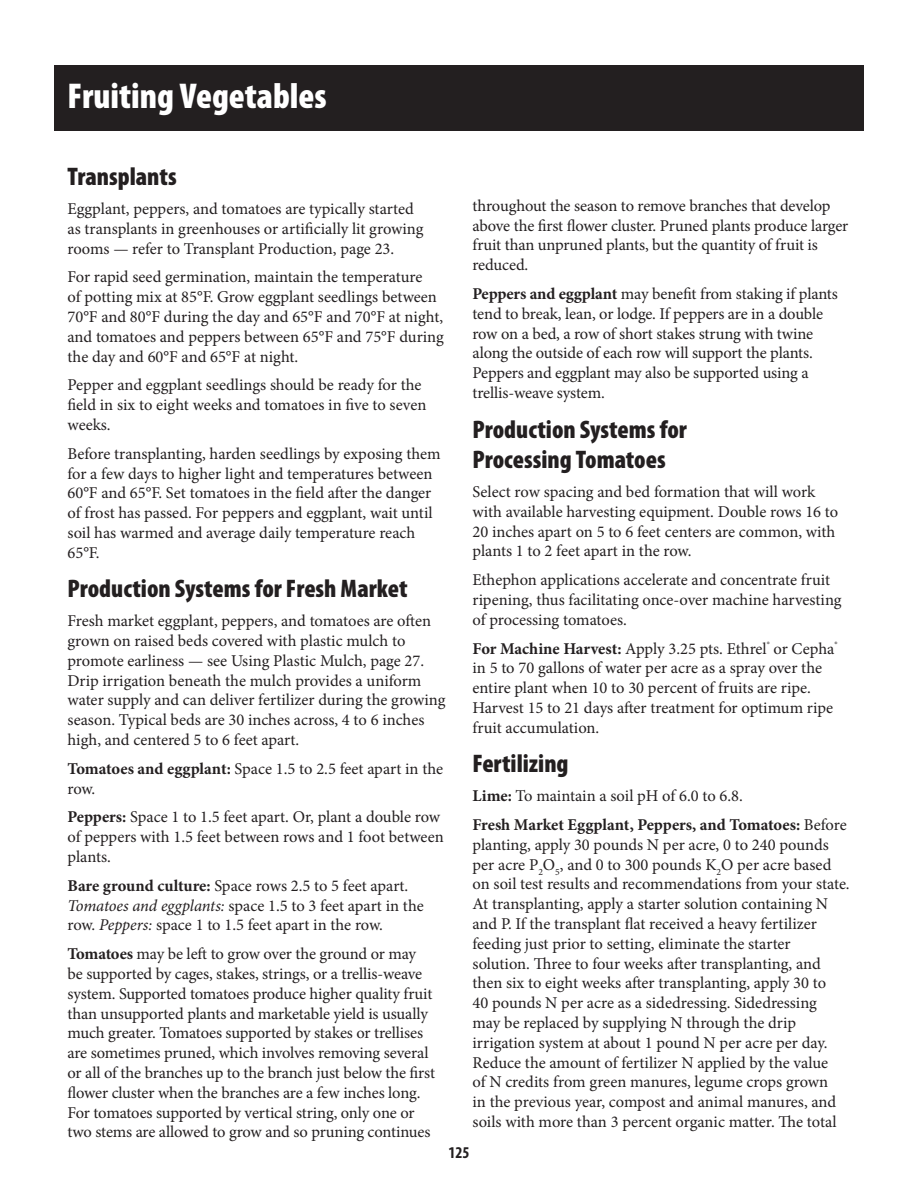
<style>
.page{position:relative;width:918px;height:1188px;background:#fff}
.page>*{position:absolute;margin:0;border:0;box-sizing:border-box;transform-origin:0 0}
.CHAPTER_HEADING{font:900 condensed 36px "Myriad Pro";color:#fff}
.HEADING_2{font:900 condensed 25.5px/30.6px "Myriad Pro";color:#231f20}
.Body_Text{font:16.5px/19.8px "Minion Pro";letter-spacing:-.005em;color:#231f20}
.t1{font:700 condensed 16.5px "Myriad Pro";color:#231f20}
.s1{font-weight:700}
.s2{font-style:italic}
</style>
<div class="page">
<div style="left:54px;top:65px;width:810px;height:66px;background:#231f20"></div>
<p class="CHAPTER_HEADING" style="left:68px;top:73px;width:261px">Fruiting Vegetables</p>
<p class="HEADING_2" style="left:68px;top:161px;width:111px">Transplants</p>
<p class="Body_Text" style="left:68px;top:199px;width:358px">Eggplant, peppers, and tomatoes are typically started as transplants in greenhouses or artificially lit growing rooms — refer to Transplant Production, page 23.</p>
<p class="Body_Text" style="left:68px;top:267px;width:378px">For rapid seed germination, maintain the temperature<br>of potting mix at 85°F. Grow eggplant seedlings between 70°F and 80°F during the day and 65°F and 70°F at night, and tomatoes and peppers between 65°F and 75°F during the day and 60°F and 65°F at night.</p>
<p class="Body_Text" style="left:68px;top:375px;width:360px">Pepper and eggplant seedlings should be ready for the field in six to eight weeks and tomatoes in five to seven weeks.</p>
<p class="Body_Text" style="left:68px;top:444px;width:375px">Before transplanting, harden seedlings by exposing them for a few days to higher light and temperatures between 60°F and 65°F. Set tomatoes in the field after the danger of frost has passed. For peppers and eggplant, wait until soil has warmed and average daily temperature reach 65°F.</p>
<p class="HEADING_2" style="left:68px;top:573px;width:342px">Production Systems for Fresh Market</p>
<p class="Body_Text" style="left:68px;top:611px;width:379px">Fresh market eggplant, peppers, and tomatoes are often grown on raised beds covered with plastic mulch to promote earliness — see Using Plastic Mulch, page 27.<br>Drip irrigation beneath the mulch provides a uniform water supply and can deliver fertilizer during the growing season. Typical beds are 30 inches across, 4 to 6 inches high, and centered 5 to 6 feet apart.</p>
<p class="Body_Text" style="left:68px;top:759px;width:377px"><span class="s1">Tomatoes and eggplant:</span> Space 1.5 to 2.5 feet apart in the row.</p>
<p class="Body_Text" style="left:68px;top:807px;width:378px"><span class="s1">Peppers:</span> Space 1 to 1.5 feet apart. Or, plant a double row of peppers with 1.5 feet between rows and 1 foot between plants.</p>
<p class="Body_Text" style="left:68px;top:876px;width:358px"><span class="s1">Bare ground culture:</span> Space rows 2.5 to 5 feet apart.<br><span class="s2">Tomatoes and eggplants:</span> space 1.5 to 3 feet apart in the row. <span class="s2">Peppers:</span> space 1 to 1.5 feet apart in the row.</p>
<p class="Body_Text" style="left:68px;top:944px;width:369px"><span class="s1">Tomatoes</span> may be left to grow over the ground or may be supported by cages, stakes, strings, or a trellis-weave system. Supported tomatoes produce higher quality fruit than unsupported plants and marketable yield is usually much greater. Tomatoes supported by stakes or trellises are sometimes pruned, which involves removing several or all of the branches up to the branch just below the first flower cluster when the branches are a few inches long.<br>For tomatoes supported by vertical string, only one or two stems are allowed to grow and so pruning continues</p>
<p class="Body_Text" style="left:472px;top:196px;width:377px">throughout the season to remove branches that develop above the first flower cluster. Pruned plants produce larger fruit than unpruned plants, but the quantity of fruit is reduced.</p>
<p class="Body_Text" style="left:472px;top:284px;width:367px"><span class="s1">Peppers and eggplant</span> may benefit from staking if plants tend to break, lean, or lodge. If peppers are in a double row on a bed, a row of short stakes strung with twine along the outside of each row will support the plants.<br>Peppers and eggplant may also be supported using a trellis-weave system.</p>
<p class="HEADING_2" style="left:472px;top:413px;width:216px">Production Systems for<br>Processing Tomatoes</p>
<p class="Body_Text" style="left:472px;top:482px;width:367px">Select row spacing and bed formation that will work with available harvesting equipment. Double rows 16 to 20 inches apart on 5 to 6 feet centers are common, with plants 1 to 2 feet apart in the row.</p>
<p class="Body_Text" style="left:472px;top:570px;width:371px">Ethephon applications accelerate and concentrate fruit ripening, thus facilitating once-over machine harvesting of processing tomatoes.</p>
<p class="Body_Text" style="left:472px;top:638px;width:366px"><span class="s1">For Machine Harvest:</span> Apply 3.25 pts. Ethrel<sup>®</sup> or Cepha<sup>® </sup>in 5 to 70 gallons of water per acre as a spray over the entire plant when 10 to 30 percent of fruits are ripe.<br>Harvest 15 to 21 days after treatment for optimum ripe fruit accumulation.</p>
<p class="HEADING_2" style="left:473px;top:748px;width:98px">Fertilizing</p>
<p class="Body_Text" style="left:473px;top:786px;width:272px"><span class="s1">Lime:</span> To maintain a soil pH of 6.0 to 6.8.</p>
<p class="Body_Text" style="left:473px;top:815px;width:379px"><span class="s1">Fresh Market Eggplant, Peppers, and Tomatoes:</span> Before planting, apply 30 pounds N per acre, 0 to 240 pounds per acre P<sub>2</sub>O<sub>5</sub>, and 0 to 300 pounds K<sub>2</sub>O per acre based on soil test results and recommendations from your state.<br>At transplanting, apply a starter solution containing N and P. If the transplant flat received a heavy fertilizer feeding just prior to setting, eliminate the starter solution. Three to four weeks after transplanting, and then six to eight weeks after transplanting, apply 30 to<br>40 pounds N per acre as a sidedressing. Sidedressing<br>may be replaced by supplying N through the drip irrigation system at about 1 pound N per acre per day.<br>Reduce the amount of fertilizer N applied by the value<br>of N credits from green manures, legume crops grown<br>in the previous year, compost and animal manures, and soils with more than 3 percent organic matter. The total</p>
<p class="t1" style="left:448px;top:1143px;width:23px">125</p>
</div>
